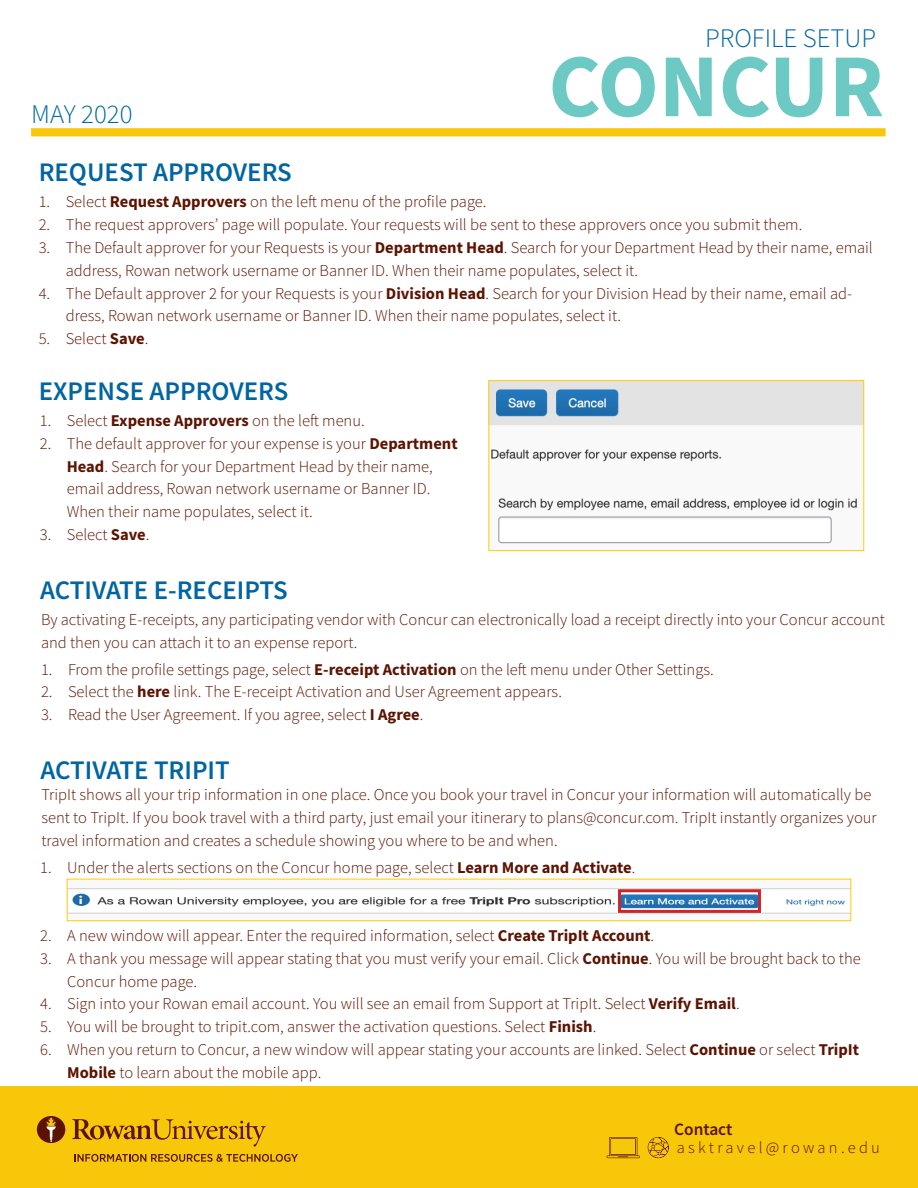
<style>
.page{position:relative;width:918px;height:1188px;background:#fff}
.page>*{position:absolute;margin:0;border:0;box-sizing:border-box;transform-origin:0 0}
.t1{font:700 89.85px "Source Sans Pro";color:#6dc9c4}
.t2{font:600 26.85px "Source Sans Pro";color:#0065a1}
.t3{font:300 26.85px "Source Sans Pro";color:#0065a1}
.t4{font:600 17.4px "Source Sans Pro";color:#5c1300}
.t5{font:300 16.5px/22.8px "Source Sans Pro";color:#5c1300}
.t6{font:300 16.5px "Source Sans Pro";letter-spacing:.2em;color:#5c1300}
.s1{font-weight:700}
</style>
<div class="page">
<div style="left:0;top:1086px;width:918px;height:102px;background:#f9c709"></div>
<svg style="left:74px;top:1154px;width:224px;height:8px"></svg>
<svg style="left:72px;top:1119px;width:194px;height:28px"></svg>
<div style="left:37px;top:1116px;width:28px;height:27px;background:#5b1300;border-radius:50%"></div>
<svg style="left:46px;top:1117px;width:10px;height:25px"></svg>
<svg style="left:648px;top:1137px;width:21px;height:21px"></svg>
<svg style="left:607px;top:1137px;width:33px;height:21px"></svg>
<hr style="left:0;top:0;width:1px;height:115px;background:#f9c709">
<div style="left:31px;top:128px;width:855px;height:8px;background:#f9c709"></div>
<img style="left:491px;top:382px;width:371px;height:162px">
<div style="left:489px;top:380px;width:375px;height:171px;border:1px solid #fecd08"></div>
<img style="left:69px;top:888px;width:780px;height:26px">
<div style="left:67px;top:879px;width:784px;height:42px;border:1px solid #fecd08"></div>
<div style="left:618px;top:889px;width:143px;height:24px;border:3px solid #d1232a"></div>
<p class="t3" style="left:31px;top:97px;width:103px">MAY 2020</p>
<p class="t2" style="left:39px;top:155px;width:255px">REQUEST APPROVERS</p>
<p class="t3" style="left:705px;top:22px;width:173px">PROFILE SETUP</p>
<p class="t1" style="left:548px;top:26px;width:337px">CONCUR</p>
<p class="t5" style="left:39px;top:190px;width:449px">1. Select <span class="s1">Request Approvers</span> on the left menu of the profile page.</p>
<p class="t5" style="left:39px;top:213px;width:765px">2. The request approvers’ page will populate. Your requests will be sent to these approvers once you submit them.</p>
<p class="t5" style="left:66px;top:236px;width:809px;text-indent:-27px">3. The Default approver for your Requests is your <span class="s1">Department Head</span>. Search for your Department Head by their name, email address, Rowan network username or Banner ID. When their name populates, select it.</p>
<p class="t5" style="left:66px;top:282px;width:788px;text-indent:-27px">4. The Default approver 2 for your Requests is your <span class="s1">Division Head</span>. Search for your Division Head by their name, email ad&shy;dress, Rowan network username or Banner ID. When their name populates, select it.</p>
<p class="t5" style="left:39px;top:327px;width:111px">5. Select <span class="s1">Save</span>.</p>
<p class="t2" style="left:39px;top:373px;width:251px">EXPENSE APPROVERS</p>
<p class="t5" style="left:40px;top:409px;width:326px">1. Select <span class="s1">Expense Approvers</span> on the left menu.</p>
<p class="t5" style="left:67px;top:432px;width:392px;text-indent:-27px">2. The default approver for your expense is your <span class="s1">Department Head</span>. Search for your Department Head by their name, email address, Rowan network username or Banner ID.<br>When their name populates, select it.</p>
<p class="t5" style="left:40px;top:523px;width:111px">3. Select <span class="s1">Save</span>.</p>
<p class="t2" style="left:40px;top:573px;width:249px">ACTIVATE E-RECEIPTS</p>
<p class="t5" style="left:41px;top:609px;width:846px">By activating E-receipts, any participating vendor with Concur can electronically load a receipt directly into your Concur account and then you can attach it to an expense report.</p>
<p class="t5" style="left:41px;top:658px;width:674px">1. From the profile settings page, select <span class="s1">E-receipt Activation</span> on the left menu under Other Settings.</p>
<p class="t5" style="left:41px;top:681px;width:522px">2. Select the <span class="s1">here</span> link. The E-receipt Activation and User Agreement appears.</p>
<p class="t5" style="left:41px;top:703px;width:384px">3. Read the User Agreement. If you agree, select <span class="s1">I Agree</span>.</p>
<p class="t2" style="left:40px;top:752px;width:191px">ACTIVATE TRIPIT</p>
<p class="t5" style="left:41px;top:783px;width:837px">TripIt shows all your trip information in one place. Once you book your travel in Concur your information will automatically be sent to TripIt. If you book travel with a third party, just email your itinerary to plans@concur.com. TripIt instantly organizes your travel information and creates a schedule showing you where to be and when.</p>
<p class="t5" style="left:40px;top:856px;width:597px">1. Under the alerts sections on the Concur home page, select <span class="s1">Learn More and Activate</span>.</p>
<p class="t5" style="left:40px;top:924px;width:615px">2. A new window will appear. Enter the required information, select <span class="s1">Create TripIt Account</span>.</p>
<p class="t5" style="left:67px;top:947px;width:795px;text-indent:-27px">3. A thank you message will appear stating that you must verify your email. Click <span class="s1">Continue</span>. You will be brought back to the<br>Concur home page.</p>
<p class="t5" style="left:40px;top:993px;width:701px">4. Sign into your Rowan email account. You will see an email from Support at TripIt. Select <span class="s1">Verify Email</span>.</p>
<p class="t5" style="left:40px;top:1015px;width:558px">5. You will be brought to tripit.com, answer the activation questions. Select <span class="s1">Finish</span>.</p>
<p class="t5" style="left:67px;top:1038px;width:794px;text-indent:-27px">6. When you return to Concur, a new window will appear stating your accounts are linked. Select <span class="s1">Continue</span> or select <span class="s1">TripIt<br>Mobile</span> to learn about the mobile app.</p>
<p class="t4" style="left:674px;top:1118px;width:60px">Contact</p>
<p class="t6" style="left:677px;top:1137px;width:205px">asktravel@rowan.edu</p>
</div>
